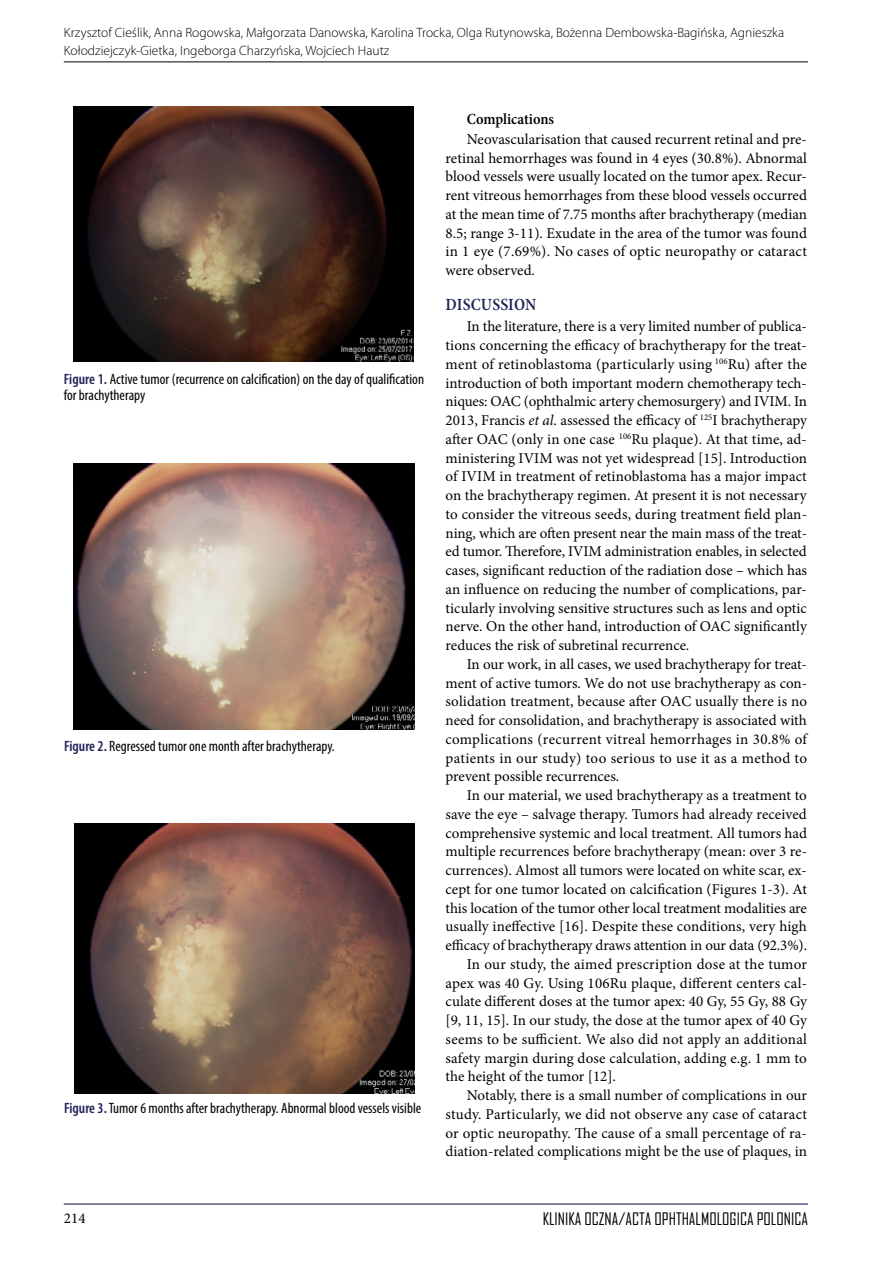
<style>
.page{position:relative;width:893px;height:1263px;background:#fff}
.page>*{position:absolute;margin:0;border:0;box-sizing:border-box;transform-origin:0 0}
.t1{font:600 condensed 17.25px "Minion Pro";letter-spacing:.01em;color:#1e2556}
.t2{font:16.5px "Agency FB";color:#000}
.t3{font:600 condensed 15.75px "Minion Pro";color:#000}
.t4{font:15px/18.8px "Minion Pro";color:#000;text-align:justify}
.t5{font:condensed 15px/16.5px "Myriad Pro";color:#000}
.t6{font:300 13.5px/18px "Myriad Pro";color:#000}
.s1{font-weight:600;color:#1e2556}
.s2{font-style:italic}
</style>
<div class="page">
<hr style="left:64px;top:1203px;width:744px;height:1px;background:#1e2556">
<hr style="left:64px;top:62px;width:744px;height:1px;background:#000">
<img style="left:73px;top:106px;width:340px;height:255px">
<img style="left:74px;top:463px;width:340px;height:266px">
<img style="left:74px;top:824px;width:340px;height:270px">
<p class="t6" style="left:64px;top:24px;width:722px">Krzysztof Cieślik, Anna Rogowska, Małgorzata Danowska, Karolina Trocka, Olga Rutynowska, Bożenna Dembowska-Bagińska, Agnieszka<br>Kołodziejczyk-Gietka, Ingeborga Charzyńska, Wojciech Hautz</p>
<p class="t5" style="left:64px;top:371px;width:362px"><span class="s1">Figure 1.</span> Active tumor (recurrence on calcification) on the day of qualification for brachytherapy</p>
<p class="t5" style="left:64px;top:737px;width:272px"><span class="s1">Figure 2.</span> Regressed tumor one month after brachytherapy.</p>
<p class="t5" style="left:64px;top:1100px;width:359px"><span class="s1">Figure 3.</span> Tumor 6 months after brachytherapy. Abnormal blood vessels visible</p>
<p class="t3" style="left:467px;top:108px;width:89px">Complications</p>
<p class="t4" style="left:446px;top:130px;width:363px;text-indent:21px">Neovascularisation that caused recurrent retinal and pre&shy;retinal hemorrhages was found in 4 eyes (30.8%). Abnormal blood vessels were usually located on the tumor apex. Recur&shy;rent vitreous hemorrhages from these blood vessels occurred at the mean time of 7.75 months after brachytherapy (median 8.5; range 3-11). Exudate in the area of the tumor was found in 1 eye (7.69%). No cases of optic neuropathy or cataract were observed.</p>
<p class="t1" style="left:446px;top:292px;width:92px">Discussion</p>
<p class="t4" style="left:445px;top:317px;width:363px;text-indent:21px">In the literature, there is a very limited number of publica&shy;tions concerning the efficacy of brachytherapy for the treat&shy;ment of retinoblastoma (particularly using <sup>106</sup>Ru) after the introduction of both important modern chemotherapy tech&shy;niques: OAC (ophthalmic artery chemosurgery) and IVIM. In 2013, Francis <span class="s2">et al</span>. assessed the efficacy of <sup>125</sup>I brachytherapy after OAC (only in one case <sup>106</sup>Ru plaque). At that time, ad&shy;ministering IVIM was not yet widespread [15]. Introduction of IVIM in treatment of retinoblastoma has a major impact on the brachytherapy regimen. At present it is not necessary to consider the vitreous seeds, during treatment field plan&shy;ning, which are often present near the main mass of the treat&shy;ed tumor. Therefore, IVIM administration enables, in selected cases, significant reduction of the radiation dose – which has an influence on reducing the number of complications, par&shy;ticularly involving sensitive structures such as lens and optic nerve. On the other hand, introduction of OAC significantly reduces the risk of subretinal recurrence.</p>
<p class="t4" style="left:446px;top:655px;width:363px;text-indent:21px">In our work, in all cases, we used brachytherapy for treat&shy;ment of active tumors. We do not use brachytherapy as con&shy;solidation treatment, because after OAC usually there is no need for consolidation, and brachytherapy is associated with complications (recurrent vitreal hemorrhages in 30.8% of patients in our study) too serious to use it as a method to prevent possible recurrences.</p>
<p class="t4" style="left:467px;top:786px;width:342px">In our material, we used brachytherapy as a treatment to</p>
<p class="t4" style="left:446px;top:805px;width:363px">save the eye – salvage therapy. Tumors had already received</p>
<p class="t4" style="left:446px;top:823px;width:363px">comprehensive systemic and local treatment. All tumors had</p>
<p class="t4" style="left:446px;top:842px;width:363px">multiple recurrences before brachytherapy (mean: over 3 re-</p>
<p class="t4" style="left:446px;top:861px;width:363px">currences). Almost all tumors were located on white scar, ex-</p>
<p class="t4" style="left:446px;top:880px;width:363px">cept for one tumor located on calcification (Figures 1-3). At</p>
<p class="t4" style="left:446px;top:898px;width:363px">this location of the tumor other local treatment modalities are</p>
<p class="t4" style="left:446px;top:917px;width:363px">usually ineffective [16]. Despite these conditions, very high</p>
<p class="t4" style="left:446px;top:936px;width:363px">efficacy of brachytherapy draws attention in our data (92.3%).</p>
<p class="t4" style="left:467px;top:955px;width:342px">In our study, the aimed prescription dose at the tumor</p>
<p class="t4" style="left:446px;top:973px;width:363px">apex was 40 Gy. Using 106Ru plaque, different centers cal-</p>
<p class="t4" style="left:446px;top:992px;width:363px">culate different doses at the tumor apex: 40 Gy, 55 Gy, 88 Gy</p>
<p class="t4" style="left:446px;top:1011px;width:363px">[9, 11, 15]. In our study, the dose at the tumor apex of 40 Gy</p>
<p class="t4" style="left:446px;top:1030px;width:363px">seems to be sufficient. We also did not apply an additional</p>
<p class="t4" style="left:446px;top:1048px;width:363px">safety margin during dose calculation, adding e.g. 1 mm to</p>
<p class="t4" style="left:446px;top:1067px;width:172px">the height of the tumor [12].</p>
<p class="t4" style="left:467px;top:1086px;width:342px">Notably, there is a small number of complications in our</p>
<p class="t4" style="left:446px;top:1105px;width:363px">study. Particularly, we did not observe any case of cataract</p>
<p class="t4" style="left:446px;top:1123px;width:363px">or optic neuropathy. The cause of a small percentage of ra-</p>
<p class="t4" style="left:446px;top:1142px;width:363px">diation-related complications might be the use of plaques, in</p>
<p class="t4" style="left:64px;top:1209px;width:23px">214</p>
<p class="t2" style="left:543px;top:1208px;width:267px">KLINIKA OCZNA/ACTA OPHTHALMOLOGICA POLONICA</p>
</div>
